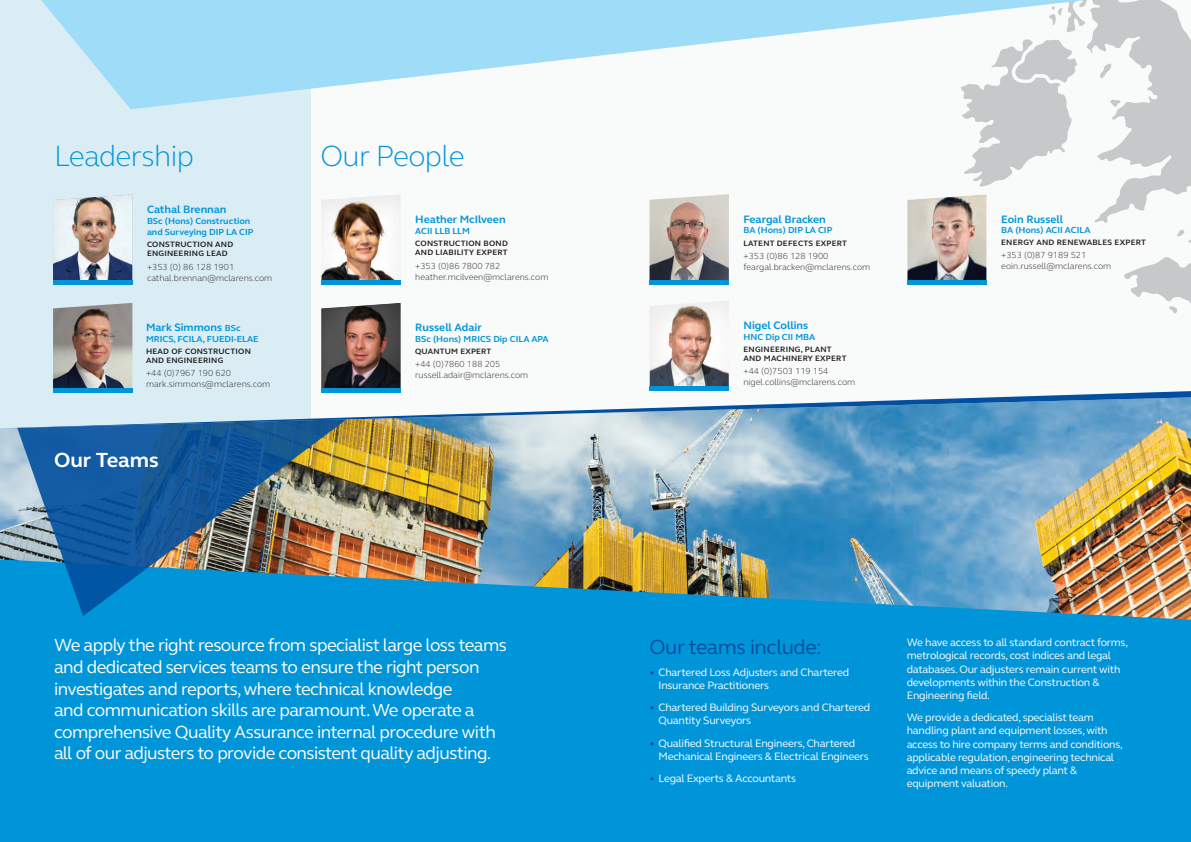
<style>
.page{position:relative;width:1191px;height:842px;background:#f9fafa}
.page>*{position:absolute;margin:0;border:0;box-sizing:border-box;transform-origin:0 0}
.t1{font:300 30px "FS Elliot";letter-spacing:-.02em;color:#0095d9}
.t2{font:21px "FS Elliot";letter-spacing:-.02em;color:#014f9e}
.t3{font:700 21px "FS Elliot";color:#fff}
.t4{font:18px/21.6px "FS Elliot";letter-spacing:-.03em;color:#fff}
.t5{font:11px/13.2px "FS Elliot";letter-spacing:-.02em;color:#fff}
.t6{font:700 11px "FS Elliot";color:#0095d9}
.t7{font:300 9px/10.8px "FS Elliot";color:#231f20}
.t8{font:700 9px/10.8px "FS Elliot";color:#0095d9}
.t9{font:700 8px/9.6px "FS Elliot";letter-spacing:.03em;color:#231f20}
.s1{font-size:9px}
.s2{color:#014f9e}
</style>
<div class="page">
<svg style="left:1085px;top:0;width:106px;height:223px;fill:#c7c8ca"></svg>
<svg style="left:962px;top:109px;width:110px;height:78px"></svg>
<svg style="left:1123px;top:159px;width:68px;height:155px"></svg>
<div style="left:0;top:0;width:310px;height:842px;background:#dbedf4"></div>
<svg style="left:41px;top:0;width:1044px;height:109px"></svg>
<div style="left:0;top:620px;width:1191px;height:222px;background:#0095d9"></div>
<img style="left:0;top:428px;width:1191px;height:192px">
<svg style="left:14px;top:391px;width:1177px;height:37px"></svg>
<img style="left:17px;top:419px;width:330px;height:197px">
<div style="left:906px;top:193px;width:81px;height:88px;background:#231f20;opacity:.05"></div>
<hr style="left:907px;top:280px;width:79px;height:4px;background:#0095d9">
<div style="left:648px;top:299px;width:81px;height:88px;background:#231f20;opacity:.1"></div>
<div style="left:649px;top:386px;width:80px;height:5px;background:#0095d9"></div>
<div style="left:320px;top:301px;width:81px;height:88px;background:#231f20;opacity:.05"></div>
<hr style="left:321px;top:389px;width:79px;height:4px;background:#0095d9">
<img style="left:649px;top:194px;width:80px;height:86px">
<hr style="left:649px;top:280px;width:80px;height:4px;background:#0095d9">
<div style="left:320px;top:193px;width:81px;height:88px;background:#231f20;opacity:.1"></div>
<div style="left:321px;top:280px;width:79px;height:5px;background:#0095d9"></div>
<div style="left:52px;top:193px;width:81px;height:88px;background:#231f20;opacity:.05"></div>
<div style="left:53px;top:280px;width:79px;height:5px;background:#0095d9"></div>
<img style="left:53px;top:303px;width:79px;height:86px">
<hr style="left:53px;top:389px;width:79px;height:4px;background:#0095d9">
<h1 class="t1" style="left:54px;top:136px;width:141px">Leadership</h1>
<h1 class="t1" style="left:320px;top:136px;width:146px">Our People</h1>
<p class="t6" style="left:147px;top:202px;width:81px">Cathal Brennan</p>
<p class="t8" style="left:147px;top:215px;width:108px">BSc (Hons) Construction and Surveying DIP LA CIP</p>
<p class="t9" style="left:147px;top:239px;width:88px">CONSTRUCTION AND<br>ENGINEERING LEAD</p>
<p class="t7" style="left:147px;top:261px;width:127px">+353 (0) 86 128 1901 cathal.brennan@mclarens.com</p>
<p class="t6" style="left:146px;top:320px;width:96px">Mark Simmons <span class="s1">BSc</span></p>
<p class="t8" style="left:146px;top:333px;width:114px">MRICS, FCILA, FUEDI-ELAE</p>
<p class="t9" style="left:146px;top:346px;width:106px">HEAD OF CONSTRUCTION<br>AND ENGINEERING</p>
<p class="t7" style="left:146px;top:367px;width:126px">+44 (0)7967 190 620 mark.simmons@mclarens.com</p>
<h2 class="t3" style="left:54px;top:445px;width:106px">Our Teams</h2>
<p class="t6" style="left:415px;top:212px;width:92px">Heather McIlveen</p>
<p class="t8" style="left:415px;top:225px;width:56px">ACII LLB LLM</p>
<p class="t9" style="left:415px;top:238px;width:94px">CONSTRUCTION BOND<br>AND LIABILITY EXPERT</p>
<p class="t7" style="left:415px;top:260px;width:135px">+353 (0)86 7800 782 heather.mcilveen@mclarens.com</p>
<p class="t6" style="left:415px;top:320px;width:68px">Russell Adair</p>
<p class="t8" style="left:415px;top:333px;width:135px">BSc (Hons) MRICS Dip CILA APA</p>
<p class="t9" style="left:415px;top:346px;width:78px">QUANTUM EXPERT</p>
<p class="t7" style="left:415px;top:358px;width:115px">+44 (0)7860 188 205 russell.adair@mclarens.com</p>
<p class="t6" style="left:743px;top:211px;width:84px">Feargal Bracken</p>
<p class="t8" style="left:743px;top:225px;width:90px">BA (Hons) DIP LA CIP</p>
<p class="t9" style="left:743px;top:238px;width:105px">LATENT DEFECTS EXPERT</p>
<p class="t7" style="left:743px;top:250px;width:128px">+353 (0)86 128 1900 feargal.bracken@mclarens.com</p>
<p class="t6" style="left:743px;top:318px;width:66px">Nigel Collins</p>
<p class="t8" style="left:743px;top:331px;width:73px">HNC Dip CII MBA</p>
<p class="t9" style="left:743px;top:344px;width:104px">ENGINEERING, PLANT<br>AND MACHINERY EXPERT</p>
<p class="t7" style="left:743px;top:365px;width:113px">+44 (0)7503 119 154 nigel.collins@mclarens.com</p>
<p class="t6" style="left:1001px;top:212px;width:63px">Eoin Russell</p>
<p class="t8" style="left:1001px;top:225px;width:91px">BA (Hons) ACII ACILA</p>
<p class="t9" style="left:1001px;top:238px;width:146px">ENERGY AND RENEWABLES EXPERT</p>
<p class="t7" style="left:1001px;top:249px;width:112px">+353 (0)87 9189 521 eoin.russell@mclarens.com</p>
<p class="t4" style="left:54px;top:634px;width:454px">We apply the right resource from specialist large loss teams and dedicated services teams to ensure the right person investigates and reports, where technical knowledge<br>and communication skills are paramount. We operate a comprehensive Quality Assurance internal procedure with all of our adjusters to provide consistent quality adjusting.</p>
<h2 class="t2" style="left:649px;top:632px;width:174px">Our teams include:</h2>
<p class="t5" style="left:658px;top:665px;width:192px;text-indent:-9px"><span class="s2">•</span> Chartered Loss Adjusters and Chartered<br>Insurance Practitioners</p>
<p class="t5" style="left:658px;top:701px;width:213px;text-indent:-9px"><span class="s2">•</span> Chartered Building Surveyors and Chartered<br>Quantity Surveyors</p>
<p class="t5" style="left:658px;top:736px;width:212px;text-indent:-9px"><span class="s2">•</span> Qualified Structural Engineers, Chartered<br>Mechanical Engineers &amp; Electrical Engineers</p>
<p class="t5" style="left:649px;top:771px;width:148px"><span class="s2">•</span> Legal Experts &amp; Accountants</p>
<p class="t5" style="left:906px;top:635px;width:223px">We have access to all standard contract forms, metrological records, cost indices and legal databases. Our adjusters remain current with developments within the Construction &amp; Engineering field.</p>
<p class="t5" style="left:906px;top:710px;width:218px">We provide a dedicated, specialist team handling plant and equipment losses, with access to hire company terms and conditions, applicable regulation, engineering technical advice and means of speedy plant &amp; equipment valuation.</p>
</div>
